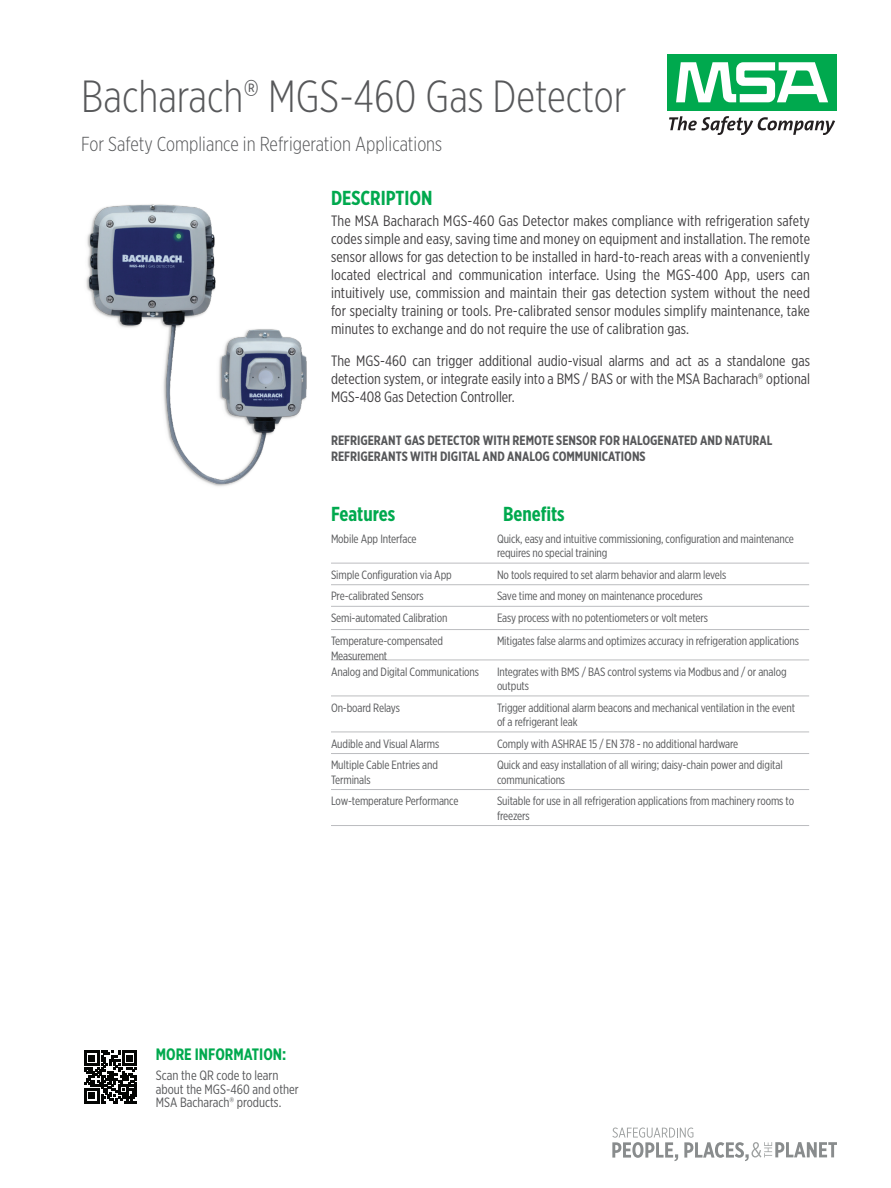
<style>
.page{position:relative;width:891px;height:1188px;background:#fff}
.page>*{position:absolute;margin:0;border:0;box-sizing:border-box;transform-origin:0 0}
.t1{font:300 45px "Gotham X Narrow";color:#57585a}
.t2{font:300 20.25px "Gotham X Narrow";color:#57585a}
.t3{font:700 20.25px "Gotham X Narrow";color:#00a94e}
.t4{font:700 16.5px "Gotham X Narrow";color:#00a94e}
.t5{font:15px/18px "Gotham X Narrow";color:#413f41;text-align:justify}
.t6{font:700 13.5px/16.2px "Gotham X Narrow";color:#57585a}
.t7{font:13.5px/13.5px "Gotham X Narrow";color:#57585a}
.t8{font:12px/14.4px "Gotham X Narrow";letter-spacing:-.01em;color:#57585a}
</style>
<div class="page">
<svg style="left:612px;top:1128px;width:225px;height:33px"></svg>
<div style="left:667px;top:54px;width:170px;height:57px;background:#00a94e"></div>
<svg style="left:676px;top:62px;width:152px;height:40px"></svg>
<svg style="left:669px;top:116px;width:166px;height:19px"></svg>
<hr style="left:331px;top:753px;width:166px;height:1px;background:#bcbdc0">
<hr style="left:331px;top:789px;width:166px;height:1px;background:#bcbdc0">
<hr style="left:331px;top:825px;width:166px;height:1px;background:#bcbdc0">
<hr style="left:497px;top:753px;width:312px;height:1px;background:#bcbdc0">
<hr style="left:497px;top:789px;width:312px;height:1px;background:#bcbdc0">
<hr style="left:497px;top:825px;width:312px;height:1px;background:#bcbdc0">
<hr style="left:331px;top:563px;width:166px;height:1px;background:#bcbdc0">
<hr style="left:497px;top:563px;width:312px;height:1px;background:#bcbdc0">
<hr style="left:331px;top:584px;width:166px;height:1px;background:#bcbdc0">
<hr style="left:497px;top:584px;width:312px;height:1px;background:#bcbdc0">
<hr style="left:331px;top:606px;width:166px;height:1px;background:#bcbdc0">
<hr style="left:497px;top:606px;width:312px;height:1px;background:#bcbdc0">
<hr style="left:331px;top:629px;width:166px;height:1px;background:#bcbdc0">
<hr style="left:497px;top:629px;width:312px;height:1px;background:#bcbdc0">
<hr style="left:331px;top:660px;width:166px;height:1px;background:#bcbdc0">
<hr style="left:497px;top:660px;width:312px;height:1px;background:#bcbdc0">
<hr style="left:331px;top:696px;width:166px;height:1px;background:#bcbdc0">
<hr style="left:497px;top:696px;width:312px;height:1px;background:#bcbdc0">
<hr style="left:331px;top:732px;width:166px;height:1px;background:#bcbdc0">
<hr style="left:497px;top:732px;width:312px;height:1px;background:#bcbdc0">
<svg style="left:84px;top:1050px;width:53px;height:54px"></svg>
<svg style="left:85px;top:1051px;width:52px;height:52px"></svg>
<img style="left:86px;top:204px;width:221px;height:283px">
<h1 class="t1" style="left:81px;top:70px;width:547px">Bacharach® MGS-460 Gas Detector</h1>
<h2 class="t2" style="left:81px;top:132px;width:363px">For Safety Compliance in Refrigeration Applications</h2>
<h2 class="t3" style="left:331px;top:186px;width:103px">DESCRIPTION</h2>
<p class="t5" style="left:331px;top:212px;width:481px">The MSA Bacharach MGS-460 Gas Detector makes compliance with refrigeration safety codes simple and easy, saving time and money on equipment and installation. The remote sensor allows for gas detection to be installed in hard-to-reach areas with a conveniently located electrical and communication interface. Using the MGS-400 App, users can intuitively use, commission and maintain their gas detection system without the need for specialty training or tools. Pre-calibrated sensor modules simplify maintenance, take minutes to exchange and do not require the use of calibration gas.</p>
<p class="t5" style="left:331px;top:351px;width:480px">The MGS-460 can trigger additional audio-visual alarms and act as a standalone gas detection system, or integrate easily into a BMS / BAS or with the MSA Bacharach® optional MGS-408 Gas Detection Controller.</p>
<p class="t6" style="left:331px;top:432px;width:443px">REFRIGERANT GAS DETECTOR WITH REMOTE SENSOR FOR HALOGENATED AND NATURAL<br>REFRIGERANTS WITH DIGITAL AND ANALOG COMMUNICATIONS</p>
<h2 class="t3" style="left:331px;top:502px;width:66px">Features</h2>
<h2 class="t3" style="left:503px;top:502px;width:63px">Benefits</h2>
<p class="t8" style="left:331px;top:531px;width:87px">Mobile App Interface</p>
<p class="t8" style="left:497px;top:531px;width:298px">Quick, easy and intuitive commissioning, configuration and maintenance requires no special training</p>
<p class="t8" style="left:331px;top:567px;width:122px">Simple Configuration via App</p>
<p class="t8" style="left:497px;top:567px;width:231px">No tools required to set alarm behavior and alarm levels</p>
<p class="t8" style="left:331px;top:589px;width:94px">Pre-calibrated Sensors</p>
<p class="t8" style="left:497px;top:589px;width:207px">Save time and money on maintenance procedures</p>
<p class="t8" style="left:331px;top:610px;width:118px">Semi-automated Calibration</p>
<p class="t8" style="left:497px;top:610px;width:212px">Easy process with no potentiometers or volt meters</p>
<p class="t8" style="left:331px;top:634px;width:114px">Temperature-compensated<br>Measurement</p>
<p class="t8" style="left:497px;top:634px;width:303px">Mitigates false alarms and optimizes accuracy in refrigeration applications</p>
<p class="t8" style="left:331px;top:664px;width:149px">Analog and Digital Communications</p>
<p class="t8" style="left:497px;top:664px;width:291px">Integrates with BMS / BAS control systems via Modbus and / or analog outputs</p>
<p class="t8" style="left:331px;top:700px;width:71px">On-board Relays</p>
<p class="t8" style="left:497px;top:700px;width:300px">Trigger additional alarm beacons and mechanical ventilation in the event of a refrigerant leak</p>
<p class="t8" style="left:331px;top:736px;width:110px">Audible and Visual Alarms</p>
<p class="t8" style="left:497px;top:736px;width:243px">Comply with ASHRAE 15 / EN 378 - no additional hardware</p>
<p class="t8" style="left:331px;top:758px;width:108px">Multiple Cable Entries and<br>Terminals</p>
<p class="t8" style="left:497px;top:758px;width:287px">Quick and easy installation of all wiring; daisy-chain power and digital communications</p>
<p class="t8" style="left:331px;top:794px;width:129px">Low-temperature Performance</p>
<p class="t8" style="left:497px;top:794px;width:299px">Suitable for use in all refrigeration applications from machinery rooms to freezers</p>
<h3 class="t4" style="left:156px;top:1044px;width:132px">MORE INFORMATION:</h3>
<p class="t7" style="left:156px;top:1068px;width:144px">Scan the QR code to learn about the MGS-460 and other<br>MSA Bacharach® products.</p>
</div>
